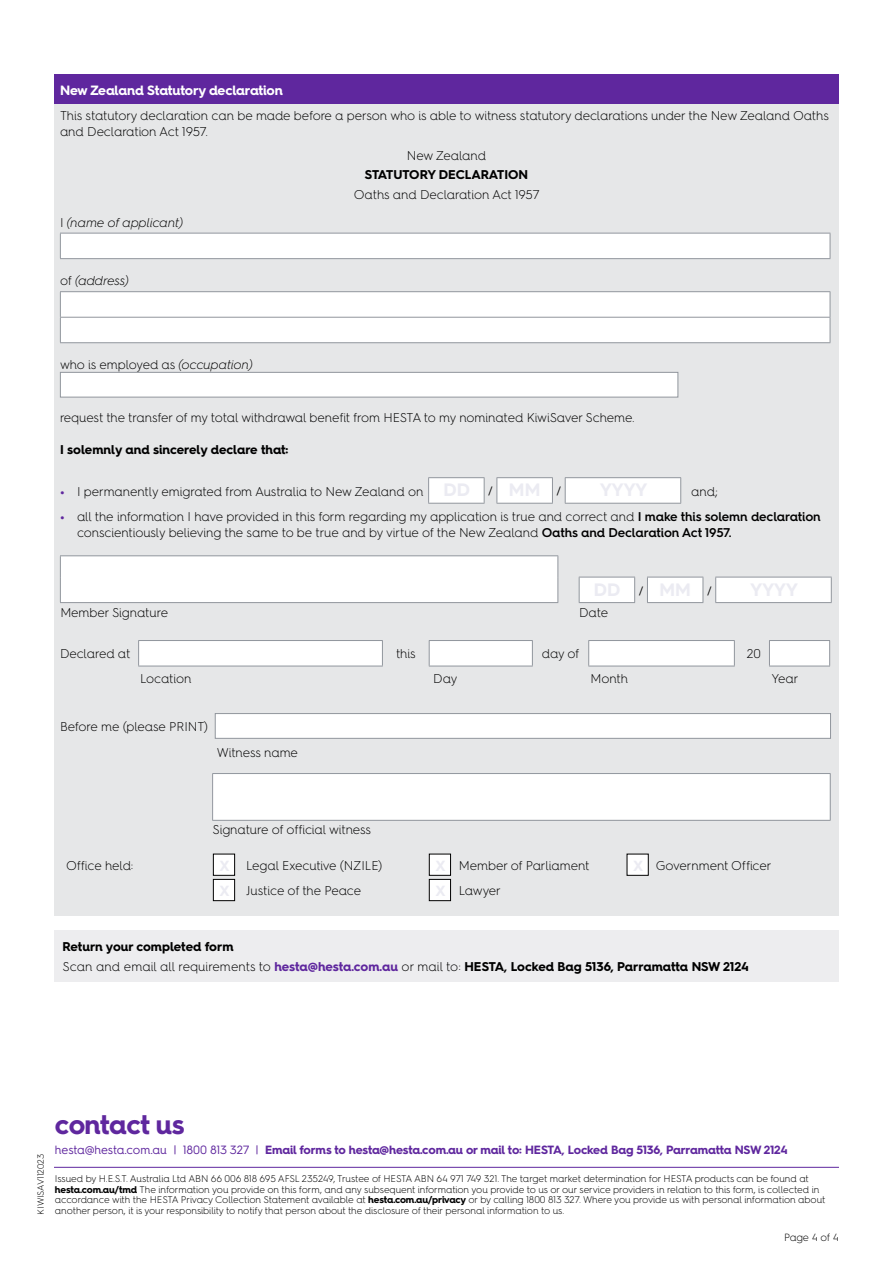
<style>
.page{position:relative;width:893px;height:1263px;background:#fff}
.page>*{position:absolute;margin:0;border:0;box-sizing:border-box;transform-origin:0 0}
.t1{font:700 27px "Hurme Geometric Sans 4";letter-spacing:-.025em;color:#5f279e}
.t2{font:700 13.5px "Hurme Geometric Sans 4";letter-spacing:-.015em;color:#fff}
.t3{font:300 12.75px/15.3px "Hurme Geometric Sans 4";letter-spacing:-.015em;color:#000}
.t4{font:700 12.75px/19.5px "Hurme Geometric Sans 4";color:#000}
.t5{font:italic 300 12.75px "Hurme Geometric Sans 4";letter-spacing:-.02em;color:#000}
.t6{font:700 12px "Hurme Geometric Sans 4";letter-spacing:-.015em;color:#5f279e}
.t7{font:300 10.5px "Hurme Geometric Sans 4";letter-spacing:-.03em;color:#000}
.t8{font:300 9.75px/10.5px "Hurme Geometric Sans 4";letter-spacing:-.01em;color:#000}
.t9{font:300 9px "Hurme Geometric Sans 4";letter-spacing:-.01em;color:#000}
.s1{font-style:normal}
.s2{font-style:italic}
.s3{font-weight:700;color:#5f279e}
.s4{font-weight:700;font-size:18px;color:#ebebf2}
.s5{font-family:"Calibri";font-weight:400;font-size:10.5px}
.s6{font-weight:600}
.s7{font-weight:700;font-size:14.7px;color:#ebebf2}
.s8{font-weight:300}
.s9{color:#5f279e}
.s10{font-weight:400}
.s11{font-weight:700}
</style>
<div class="page">
<hr style="left:54px;top:1167px;width:785px;height:1px;background:#5f279e">
<div style="left:54px;top:74px;width:785px;height:30px;background:#5f279e"></div>
<div style="left:54px;top:104px;width:785px;height:812px;background:#e6e7e8"></div>
<div style="left:60px;top:233px;width:770px;height:26px;background:#fff"></div>
<hr style="left:60px;top:233px;width:770px;height:1px;background:#91969d">
<svg style="left:60px;top:233px;width:1px;height:25px"></svg>
<svg style="left:830px;top:233px;width:1px;height:25px"></svg>
<hr style="left:60px;top:258px;width:770px;height:1px;background:#91969d">
<hr style="left:60px;top:291px;width:770px;height:1px;background:#91969d">
<div style="left:60px;top:292px;width:771px;height:51px;background:#fff"></div>
<hr style="left:60px;top:342px;width:770px;height:1px;background:#91969d">
<div style="left:60px;top:372px;width:618px;height:25px;background:#fff;border:1px solid #91969d"></div>
<hr style="left:428px;top:477px;width:56px;height:1px;background:#91969d">
<hr style="left:497px;top:477px;width:56px;height:1px;background:#91969d">
<hr style="left:565px;top:477px;width:116px;height:1px;background:#91969d">
<hr style="left:428px;top:503px;width:56px;height:1px;background:#91969d">
<hr style="left:497px;top:503px;width:56px;height:1px;background:#91969d">
<hr style="left:565px;top:503px;width:116px;height:1px;background:#91969d">
<svg style="left:428px;top:478px;width:253px;height:25px"></svg>
<hr style="left:60px;top:555px;width:498px;height:1px;background:#91969d">
<svg style="left:60px;top:556px;width:772px;height:47px"></svg>
<svg style="left:138px;top:640px;width:692px;height:26px"></svg>
<hr style="left:138px;top:666px;width:245px;height:1px;background:#91969d">
<hr style="left:429px;top:666px;width:104px;height:1px;background:#91969d">
<hr style="left:588px;top:666px;width:147px;height:1px;background:#91969d">
<hr style="left:769px;top:666px;width:61px;height:1px;background:#91969d">
<div style="left:215px;top:713px;width:616px;height:26px;background:#fff;border:1px solid #91969d"></div>
<div style="left:213px;top:773px;width:617px;height:47px;background:#fff"></div>
<hr style="left:212px;top:773px;width:619px;height:1px;background:#91969d">
<hr style="left:212px;top:774px;width:1px;height:46px;background:#91969d">
<hr style="left:212px;top:820px;width:619px;height:1px;background:#91969d">
<hr style="left:830px;top:774px;width:1px;height:46px;background:#91969d">
<div style="left:213px;top:854px;width:22px;height:21px;background:#fff"></div>
<div style="left:213px;top:854px;width:22px;height:21px;border:1px solid #000"></div>
<div style="left:429px;top:854px;width:22px;height:21px;background:#fff"></div>
<div style="left:429px;top:854px;width:22px;height:21px;border:1px solid #000"></div>
<div style="left:627px;top:854px;width:21px;height:21px;background:#fff"></div>
<div style="left:213px;top:879px;width:22px;height:22px;background:#fff"></div>
<div style="left:213px;top:879px;width:22px;height:22px;border:1px solid #000"></div>
<div style="left:429px;top:879px;width:22px;height:22px;background:#fff"></div>
<div style="left:429px;top:879px;width:22px;height:22px;border:1px solid #000"></div>
<div style="left:54px;top:930px;width:785px;height:51px;background:#ededef"></div>
<p class="t2" style="left:60px;top:81px;width:224px">New Zealand Statutory declaration</p>
<p class="t3" style="left:60px;top:108px;width:770px">This statutory declaration can be made before a person who is able to witness statutory declarations under the New Zealand Oaths and Declaration Act 1957.</p>
<p class="t3" style="left:407px;top:147px;width:81px">New Zealand</p>
<p class="t4" style="left:365px;top:165px;width:165px">STATUTORY DECLARATION</p>
<p class="t3" style="left:354px;top:186px;width:187px">Oaths and Declaration Act 1957</p>
<p class="t5" style="left:60px;top:214px;width:125px"><span class="s1">I</span> (name of applicant)</p>
<p class="t5" style="left:60px;top:272px;width:70px"><span class="s1">of</span> (address)</p>
<p class="t3" style="left:60px;top:357px;width:194px">who is employed as <span class="s2">(occupation)</span></p>
<p class="t3" style="left:60px;top:410px;width:576px">request the transfer of my total withdrawal benefit from HESTA to my nominated KiwiSaver Scheme.</p>
<p class="t4" style="left:60px;top:440px;width:230px">I solemnly and sincerely declare that:</p>
<p class="t3" style="left:60px;top:483px;width:502px"><span class="s3">•</span> I permanently emigrated from Australia to New Zealand on <span class="s4">DD</span> <span class="s5">/</span> <span class="s4">MM</span> <span class="s5">/</span></p>
<p class="t3" style="left:691px;top:483px;width:28px">and;</p>
<p class="t3" style="left:77px;top:509px;width:745px;text-indent:-17px"><span class="s3">•</span> all the information I have provided in this form regarding my application is true and correct and <span class="s6">I make this solemn declaration </span>conscientiously believing the same to be true and by virtue of the New Zealand <span class="s6">Oaths and Declaration Act 1957.</span></p>
<p class="t3" style="left:60px;top:605px;width:109px">Member Signature</p>
<p class="t3" style="left:579px;top:605px;width:31px">Date</p>
<p class="t3" style="left:60px;top:646px;width:72px">Declared at</p>
<p class="t3" style="left:396px;top:646px;width:21px">this</p>
<p class="t3" style="left:542px;top:646px;width:39px">day of</p>
<p class="t3" style="left:747px;top:646px;width:15px">20</p>
<p class="t3" style="left:140px;top:671px;width:53px">Location</p>
<p class="t3" style="left:433px;top:671px;width:26px">Day</p>
<p class="t3" style="left:591px;top:671px;width:39px">Month</p>
<p class="t3" style="left:771px;top:671px;width:29px">Year</p>
<p class="t3" style="left:60px;top:718px;width:150px">Before me (please PRINT)</p>
<p class="t3" style="left:217px;top:745px;width:83px">Witness name</p>
<p class="t3" style="left:213px;top:821px;width:160px">Signature of official witness</p>
<p class="t3" style="left:66px;top:857px;width:69px">Office held:</p>
<p class="t3" style="left:219px;top:857px;width:164px"><span class="s7">X</span> Legal Executive (NZILE)</p>
<p class="t3" style="left:435px;top:857px;width:156px"><span class="s7">X</span> Member of Parliament</p>
<p class="t3" style="left:633px;top:857px;width:140px"><span class="s7">X</span> Government Officer</p>
<p class="t3" style="left:219px;top:883px;width:143px"><span class="s7">X</span> Justice of the Peace</p>
<p class="t3" style="left:435px;top:883px;width:67px"><span class="s7">X</span> Lawyer</p>
<p class="t4" style="left:63px;top:937px;width:688px">Return your completed form<br><span class="s8">Scan and email all requirements to</span> <span class="s9">hesta@hesta.com.au</span> <span class="s8">or mail to:</span> HESTA, Locked Bag 5136, Parramatta NSW 2124</p>
<p class="t9" style="left:35px;top:1214px;width:62px;rotate:-90deg">KIWISAV112023</p>
<h1 class="t1" style="left:55px;top:1106px;width:131px">contact us</h1>
<p class="t6" style="left:55px;top:1141px;width:734px"><span class="s10">hesta@hesta.com.au | 1800 813 327 |</span> Email forms to hesta@hesta.com.au or mail to: HESTA, Locked Bag 5136, Parramatta NSW 2124</p>
<p class="t8" style="left:55px;top:1173px;width:772px">Issued by H.E.S.T. Australia Ltd ABN 66 006 818 695 AFSL 235249, Trustee of HESTA ABN 64 971 749 321. The target market determination for HESTA products can be found at <span class="s11">hesta.com.au/tmd</span> The information you provide on this form, and any subsequent information you provide to us or our service providers in relation to this form, is collected in accordance with the HESTA Privacy Collection Statement available at <span class="s11">hesta.com.au/privacy</span> or by calling 1800 813 327. Where you provide us with personal information about another person, it is your responsibility to notify that person about the disclosure of their personal information to us.</p>
<p class="t7" style="left:784px;top:1230px;width:56px">Page 4 of 4</p>
</div>
